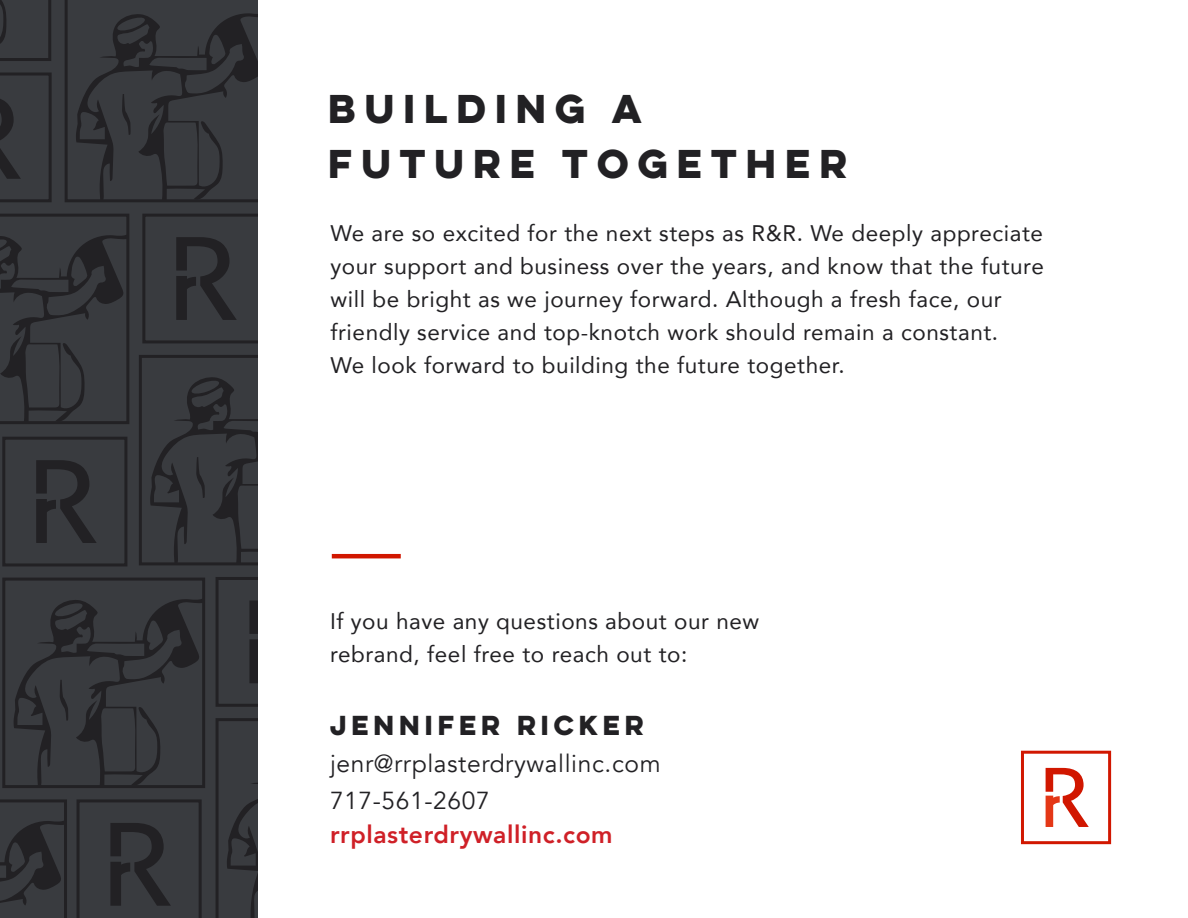
<style>
.page{position:relative;width:1188px;height:918px;background:#fff}
.page>*{position:absolute;margin:0;border:0;box-sizing:border-box;transform-origin:0 0}
.t1{font:700 36px/55.5px "Lulo Clean W01 One";letter-spacing:.025em;color:#222124}
.t2{font:24.6px/36.9px "Avenir";letter-spacing:.025em;color:#222124}
.t3{font:800 24.6px "Avenir";letter-spacing:.025em;color:#cf2027}
.t4{font:700 24.6px "Lulo Clean W01 One";letter-spacing:-.025em;color:#222124}
.t5{font:22.5px/33px "Avenir";letter-spacing:.025em;color:#222124}
</style>
<div class="page">
<div style="left:0;top:0;width:258px;height:918px;background:#393b3f"></div>
<svg style="left:0;top:73px;width:52px;height:129px"></svg>
<svg style="left:0;top:214px;width:129px;height:210px"></svg>
<svg style="left:65px;top:0;width:192px;height:202px"></svg>
<svg style="left:142px;top:214px;width:115px;height:129px"></svg>
<svg style="left:139px;top:355px;width:118px;height:210px"></svg>
<svg style="left:0;top:799px;width:67px;height:119px"></svg>
<svg style="left:2px;top:437px;width:126px;height:130px"></svg>
<div style="left:2px;top:578px;width:203px;height:210px;border:3px solid #222124"></div>
<svg style="left:14px;top:595px;width:190px;height:192px"></svg>
<svg style="left:77px;top:799px;width:125px;height:119px"></svg>
<svg style="left:216px;top:577px;width:41px;height:130px"></svg>
<svg style="left:216px;top:718px;width:41px;height:200px"></svg>
<svg style="left:0;top:0;width:51px;height:61px"></svg>
<svg style="left:1046px;top:768px;width:43px;height:59px"></svg>
<div style="left:1021px;top:751px;width:90px;height:93px;border:3px solid #d11700"></div>
<hr style="left:332px;top:554px;width:69px;height:4px;background:#d11700">
<h1 class="t1" style="left:328px;top:80px;width:528px">BUILDING A<br>FUTURE TOGETHER</h1>
<p class="t5" style="left:331px;top:216px;width:715px">We are so excited for the next steps as R&amp;R. We deeply appreciate your support and business over the years, and know that the future will be bright as we journey forward. Although a fresh face, our friendly service and top-knotch work should remain a constant.<br>We look forward to building the future together.</p>
<p class="t5" style="left:330px;top:604px;width:431px">If you have any questions about our new rebrand, feel free to reach out to:</p>
<p class="t4" style="left:330px;top:707px;width:321px">JENNIFER RICKER</p>
<p class="t2" style="left:330px;top:745px;width:332px">jenr@rrplasterdrywallinc.com<br>717-561-2607</p>
<p class="t3" style="left:330px;top:815px;width:284px">rrplasterdrywallinc.com</p>
</div>
